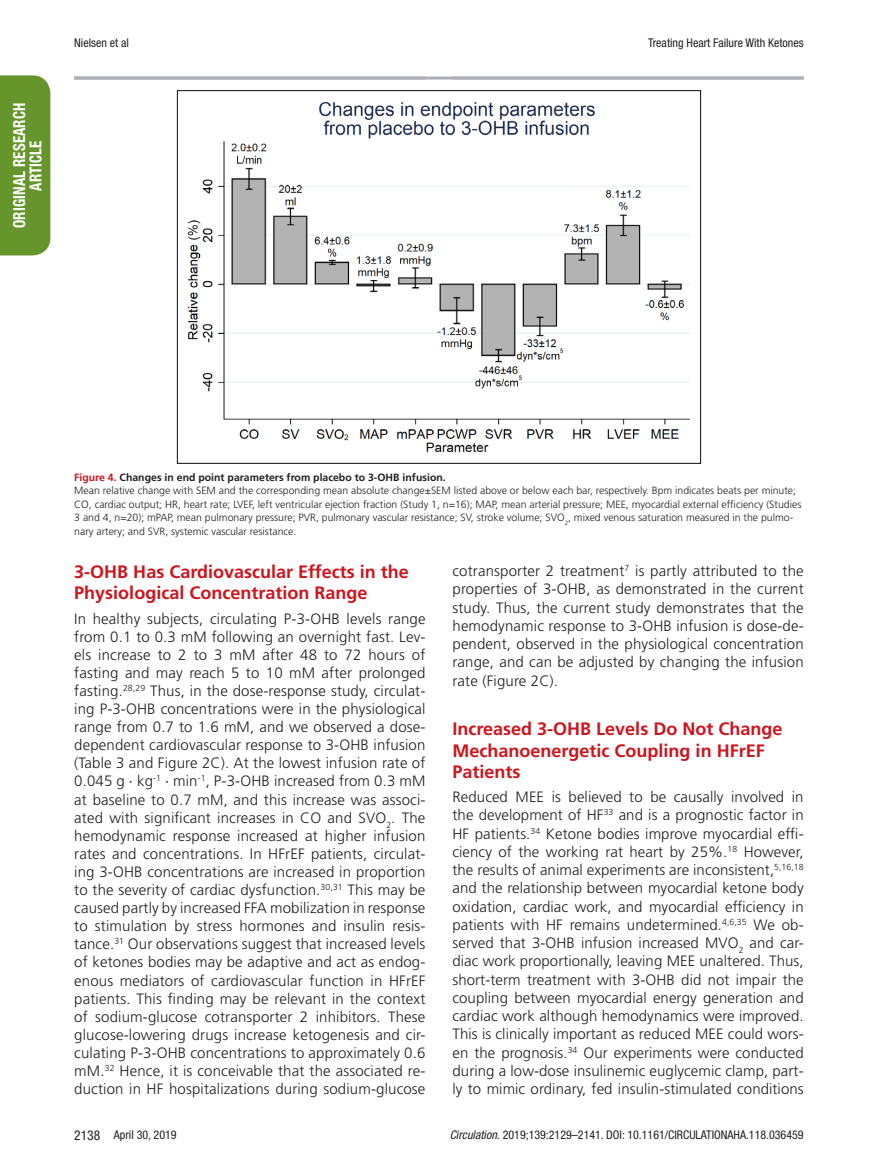
<style>
.page{position:relative;width:878px;height:1175px;background:#fff}
.page>*{position:absolute;margin:0;border:0;box-sizing:border-box;transform-origin:0 0}
.t1{font:700 18px/21.3px "Frutiger LT Std";color:#cd151d}
.t2{font:700 condensed 16.5px/16.5px "Helvetica Neue LT Std";letter-spacing:.01em;color:#fff;text-align:center;scale:.9 1}
.t3{font:300 15px/18.1px "Frutiger LT Std";letter-spacing:.01em;color:#231f20;text-align:justify}
.t4{font:condensed 12px "Helvetica Neue LT Std";color:#231f20}
.t5{font:300 10.5px/13.5px "Frutiger LT Std";color:#231f20}
.s1{font-weight:700;color:#cd151d}
.s2{font-weight:700}
.s3{font-family:"Gandhari Unicode";font-weight:400}
.s4{font-size:13.5px}
.s5{font-style:italic}
</style>
<div class="page">
<div style="left:0;top:75px;width:50px;height:180px;background:#66952c"></div>
<hr style="left:74px;top:76px;width:729px;height:4px;background:#b9babe">
<svg style="left:176px;top:90px;width:525px;height:374px"></svg>
<p class="t2" style="left:11px;top:228px;width:140px;rotate:-90deg">ORIGINAL RESEARCH<br>ARTICLE</p>
<p class="t4" style="left:74px;top:36px;width:56px">Nielsen et al</p>
<p class="t4" style="left:648px;top:36px;width:157px">Treating Heart Failure With Ketones</p>
<p class="t5" style="left:74px;top:470px;width:728px"><span class="s1">Figure 4.</span> <span class="s2">Changes in end point parameters from placebo to 3-OHB infusion.<br></span>Mean relative change with SEM and the corresponding mean absolute change±SEM listed above or below each bar, respectively. Bpm indicates beats per minute; CO, cardiac output; HR, heart rate; LVEF, left ventricular ejection fraction (Study 1, n=16); MAP, mean arterial pressure; MEE, myocardial external efficiency (Studies 3 and 4, n=20); mPAP, mean pulmonary pressure; PVR, pulmonary vascular resistance; SV, stroke volume; SVO<sub>2</sub>, mixed venous saturation measured in the pulmo&shy;nary artery; and SVR, systemic vascular resistance.</p>
<p class="t1" style="left:74px;top:561px;width:336px">3-OHB Has Cardiovascular Effects in the<br>Physiological Concentration Range</p>
<p class="t3" style="left:74px;top:609px;width:353px">In healthy subjects, circulating P-3-OHB levels range from 0.1 to 0.3 mM following an overnight fast. Lev&shy;els increase to 2 to 3 mM after 48 to 72 hours of fasting and may reach 5 to 10 mM after prolonged fasting.<sup>28,29</sup> Thus, in the dose-response study, circulat&shy;ing P-3-OHB concentrations were in the physiological range from 0.7 to 1.6 mM, and we observed a dose&shy;dependent cardiovascular response to 3-OHB infusion (Table 3 and Figure 2C). At the lowest infusion rate of 0.045 g <span class="s3">·</span> kg<sup>-1</sup> <span class="s3">·</span> min<sup>-1</sup>, P-3-OHB increased from 0.3 mM at baseline to 0.7 mM, and this increase was associ&shy;ated with significant increases in CO and SVO<sub>2</sub>. The hemodynamic response increased at higher infusion rates and concentrations. In HFrEF patients, circulat&shy;ing 3-OHB concentrations are increased in proportion to the severity of cardiac dysfunction.<sup>30,31</sup> This may be caused partly by increased FFA mobilization in response to stimulation by stress hormones and insulin resis&shy;tance.<sup>31</sup> Our observations suggest that increased levels of ketones bodies may be adaptive and act as endog&shy;enous mediators of cardiovascular function in HFrEF patients. This finding may be relevant in the context of sodium-glucose cotransporter 2 inhibitors. These glucose-lowering drugs increase ketogenesis and cir&shy;culating P-3-OHB concentrations to approximately 0.6 mM.<sup>32</sup> Hence, it is conceivable that the associated re&shy;duction in HF hospitalizations during sodium-glucose</p>
<p class="t3" style="left:452px;top:562px;width:353px">cotransporter 2 treatment<sup>7</sup> is partly attributed to the properties of 3-OHB, as demonstrated in the current study. Thus, the current study demonstrates that the hemodynamic response to 3-OHB infusion is dose-de&shy;pendent, observed in the physiological concentration range, and can be adjusted by changing the infusion rate (Figure 2C).</p>
<p class="t1" style="left:452px;top:718px;width:331px">Increased 3-OHB Levels Do Not Change<br>Mechanoenergetic Coupling in HFrEF<br>Patients</p>
<p class="t3" style="left:452px;top:788px;width:353px">Reduced MEE is believed to be causally involved in the development of HF<sup>33</sup> and is a prognostic factor in HF patients.<sup>34</sup> Ketone bodies improve myocardial effi&shy;ciency of the working rat heart by 25%.<sup>18</sup> However, the results of animal experiments are inconsistent,<sup>5,16,18 </sup>and the relationship between myocardial ketone body oxidation, cardiac work, and myocardial efficiency in patients with HF remains undetermined.<sup>4,6,35</sup> We ob&shy;served that 3-OHB infusion increased MVO<sub>2</sub> and car&shy;diac work proportionally, leaving MEE unaltered. Thus, short-term treatment with 3-OHB did not impair the coupling between myocardial energy generation and cardiac work although hemodynamics were improved.<br>This is clinically important as reduced MEE could wors&shy;en the prognosis.<sup>34</sup> Our experiments were conducted during a low-dose insulinemic euglycemic clamp, part&shy;ly to mimic ordinary, fed insulin-stimulated conditions</p>
<p class="t4" style="left:74px;top:1127px;width:104px"><span class="s4">2138</span> April 30, 2019</p>
<p class="t4" style="left:449px;top:1127px;width:355px"><span class="s5">Circulation.</span> 2019;139:2129–2141. DOI: 10.1161/CIRCULATIONAHA.118.036459</p>
</div>
